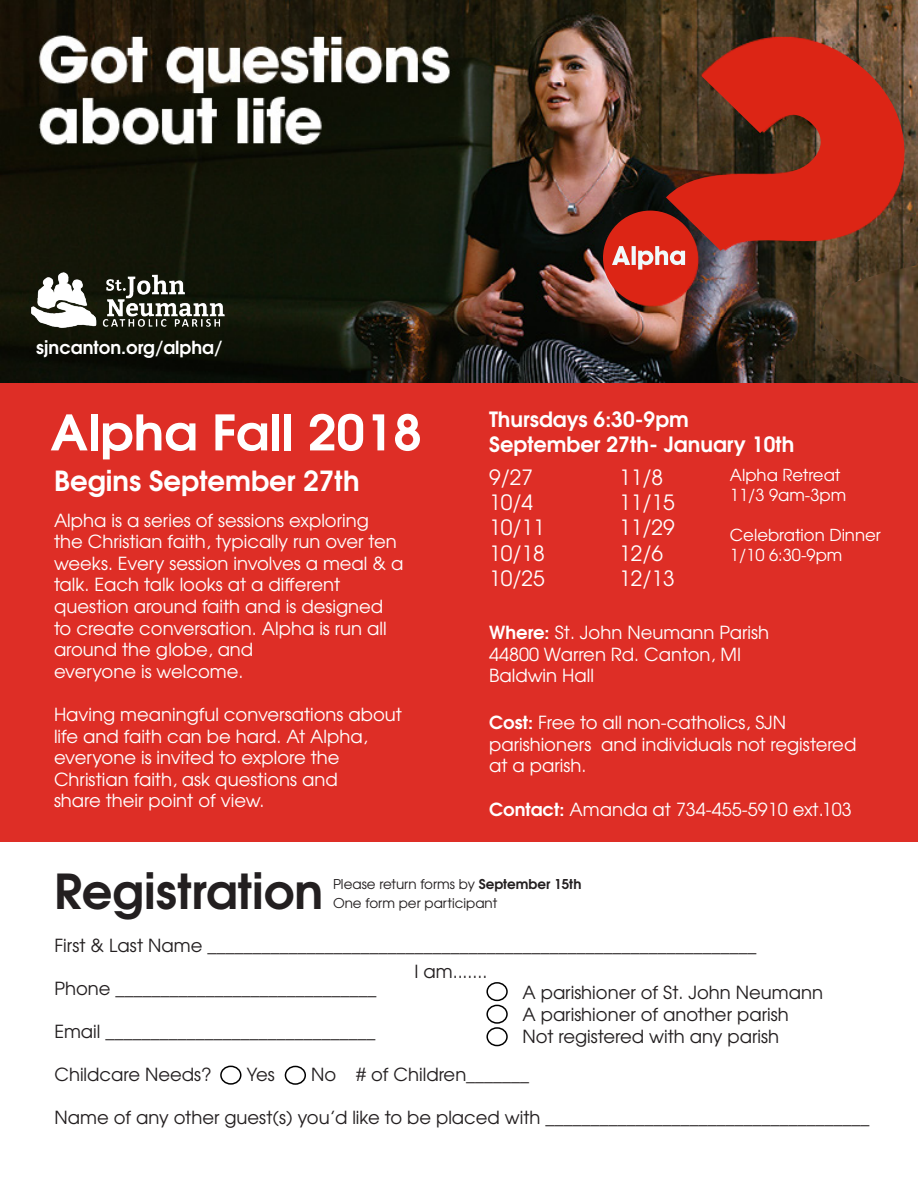
<style>
.page{position:relative;width:918px;height:1188px;background:#fff}
.page>*{position:absolute;margin:0;border:0;box-sizing:border-box;transform-origin:0 0}
.t1{font:700 48.75px "Te X Gyre Adventor";color:#fff;scale:1.04 1}
.t2{font:700 48px "Te X Gyre Adventor";color:#231f20}
.t3{font:700 27.6px "Te X Gyre Adventor";color:#fff}
.t4{font:21px "Te X Gyre Adventor";color:#fff}
.t5{font:700 21px "Te X Gyre Adventor";color:#fff}
.t6{font:18px/21.6px "Te X Gyre Adventor";color:#fff}
.t7{font:18px "Te X Gyre Adventor";color:#231f20}
.t8{font:700 18px "Te X Gyre Adventor";color:#fff}
.t9{font:16.5px "Te X Gyre Adventor";color:#fff}
.t10{font:13.5px "Te X Gyre Adventor";color:#231f20}
.s1{font-weight:700}
</style>
<div class="page">
<img style="left:0;top:0;width:918px;height:383px">
<div style="left:0;top:383px;width:918px;height:459px;background:#de2e26"></div>
<div style="left:285px;top:1066px;width:21px;height:19px;border:2px solid #000;border-radius:50%"></div>
<div style="left:486px;top:982px;width:22px;height:19px;border:2px solid #000;border-radius:50%"></div>
<div style="left:486px;top:1027px;width:22px;height:19px;border:2px solid #000;border-radius:50%"></div>
<div style="left:486px;top:1005px;width:22px;height:19px;border:2px solid #000;border-radius:50%"></div>
<div style="left:220px;top:1066px;width:21px;height:19px;border:2px solid #000;border-radius:50%"></div>
<svg style="left:666px;top:25px;width:250px;height:226px;background:#9b301e"></svg>
<div style="left:603px;top:211px;width:95px;height:94px;background:#dc2515;border-radius:50%"></div>
<svg style="left:612px;top:246px;width:18px;height:19px"></svg>
<svg style="left:632px;top:246px;width:4px;height:19px"></svg>
<svg style="left:638px;top:246px;width:47px;height:24px"></svg>
<img style="left:24px;top:270px;width:218px;height:65px">
<p class="t8" style="left:36px;top:332px;width:188px">sjncanton.org/alpha/</p>
<p class="t1" style="left:50px;top:390px;width:359px">Alpha Fall 2018</p>
<p class="t3" style="left:54px;top:456px;width:307px">Begins September 27th</p>
<p class="t6" style="left:54px;top:508px;width:351px">Alpha is a series of sessions exploring<br>the Christian faith, typically run over ten weeks. Every session involves a meal &amp; a talk. Each talk looks at a different</p>
<p class="t6" style="left:54px;top:594px;width:334px">question around faith and is designed to create conversation. Alpha is run all around the globe, and</p>
<p class="t6" style="left:54px;top:659px;width:191px">everyone is welcome.</p>
<p class="t6" style="left:54px;top:702px;width:349px">Having meaningful conversations about life and faith can be hard. At Alpha,</p>
<p class="t6" style="left:54px;top:746px;width:287px">everyone is invited to explore the</p>
<p class="t6" style="left:54px;top:767px;width:285px">Christian faith, ask questions and</p>
<p class="t6" style="left:54px;top:789px;width:212px">share their point of view.</p>
<p class="t5" style="left:489px;top:401px;width:201px">Thursdays 6:30-9pm</p>
<p class="t5" style="left:489px;top:426px;width:307px">September 27th- January 10th</p>
<p class="t4" style="left:489px;top:461px;width:46px">9/27</p>
<p class="t4" style="left:489px;top:486px;width:46px">10/4</p>
<p class="t4" style="left:489px;top:511px;width:57px">10/11</p>
<p class="t4" style="left:489px;top:536px;width:57px">10/18</p>
<p class="t4" style="left:489px;top:561px;width:57px">10/25</p>
<p class="t9" style="left:730px;top:462px;width:112px">Alpha Retreat</p>
<p class="t9" style="left:730px;top:482px;width:118px">11/3 9am-3pm</p>
<p class="t9" style="left:730px;top:522px;width:152px">Celebration Dinner</p>
<p class="t9" style="left:730px;top:541px;width:114px">1/10 6:30-9pm</p>
<p class="t4" style="left:619px;top:461px;width:46px">11/8</p>
<p class="t4" style="left:619px;top:486px;width:57px">11/15</p>
<p class="t4" style="left:619px;top:511px;width:57px">11/29</p>
<p class="t4" style="left:619px;top:536px;width:46px">12/6</p>
<p class="t4" style="left:619px;top:561px;width:57px">12/13</p>
<p class="t6" style="left:489px;top:621px;width:281px"><span class="s1">Where:</span> St. John Neumann Parish</p>
<p class="t6" style="left:489px;top:642px;width:253px">44800 Warren Rd. Canton, MI</p>
<p class="t6" style="left:489px;top:664px;width:106px">Baldwin Hall</p>
<p class="t6" style="left:489px;top:711px;width:299px"><span class="s1">Cost:</span> Free to all non-catholics, SJN</p>
<p class="t6" style="left:489px;top:732px;width:369px">parishioners and individuals not registered at a parish.</p>
<p class="t6" style="left:489px;top:797px;width:364px"><span class="s1">Contact:</span> Amanda at 734-455-5910 ext.103</p>
<p class="t2" style="left:54px;top:849px;width:271px">Registration</p>
<p class="t7" style="left:54px;top:931px;width:704px">First &amp; Last Name _____________________________________________________________</p>
<p class="t7" style="left:54px;top:974px;width:324px">Phone _____________________________</p>
<p class="t7" style="left:54px;top:1017px;width:323px">Email ______________________________</p>
<p class="t7" style="left:54px;top:1060px;width:159px">Childcare Needs?</p>
<p class="t7" style="left:247px;top:1060px;width:30px">Yes</p>
<p class="t7" style="left:311px;top:1060px;width:220px">No # of Children_______</p>
<p class="t7" style="left:54px;top:1104px;width:817px">Name of any other guest(s) you’d like to be placed with ____________________________________</p>
<p class="t10" style="left:333px;top:874px;width:250px">Please return forms by <span class="s1">September 15th</span></p>
<p class="t10" style="left:333px;top:892px;width:166px">One form per participant</p>
<p class="t7" style="left:414px;top:957px;width:75px">I am.......</p>
<p class="t7" style="left:522px;top:978px;width:302px">A parishioner of St. John Neumann</p>
<p class="t7" style="left:522px;top:1000px;width:268px">A parishioner of another parish</p>
<p class="t7" style="left:522px;top:1022px;width:258px">Not registered with any parish</p>
</div>
